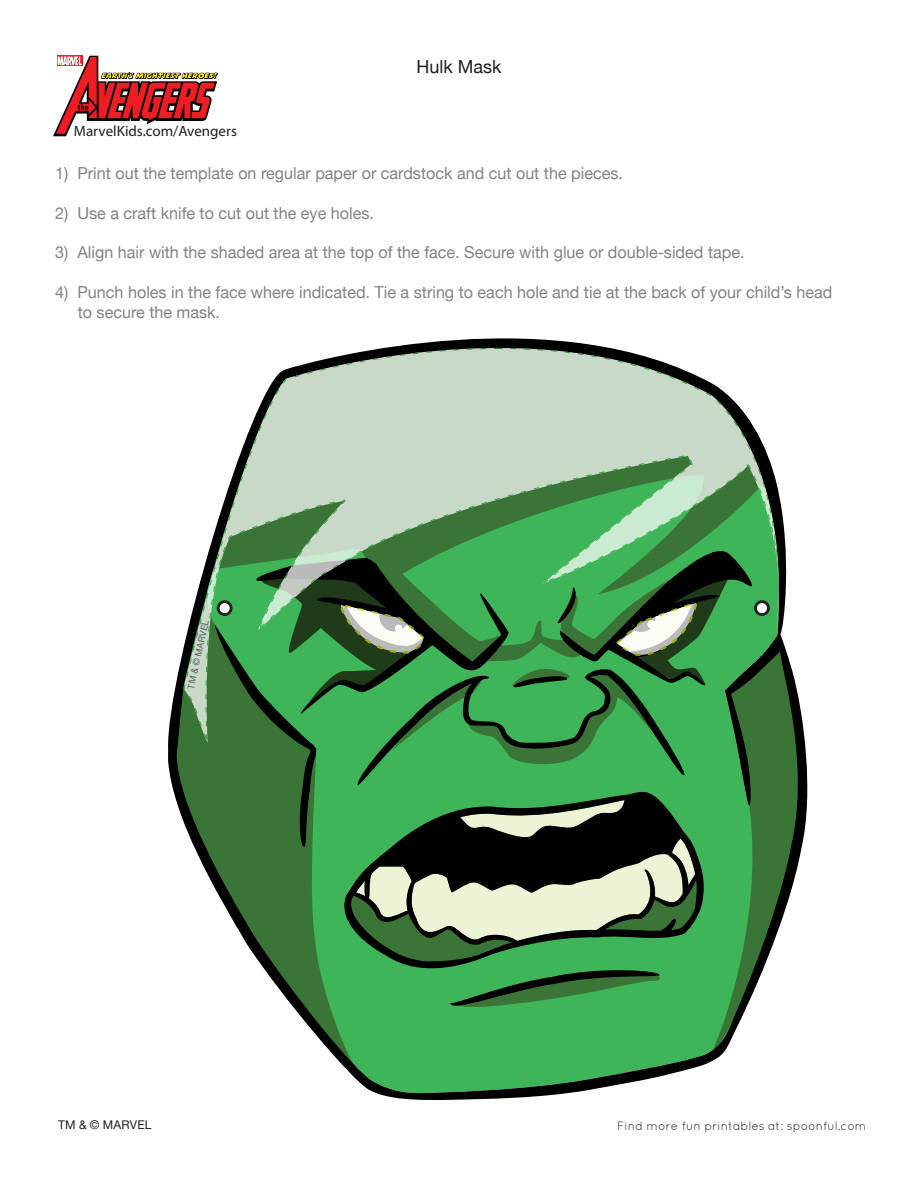
<style>
.page{position:relative;width:918px;height:1188px;background:#fff}
.page>*{position:absolute;margin:0;border:0;box-sizing:border-box;transform-origin:0 0}
.t1{font:18px "Helvetica Neue";color:#231f20}
.t2{font:16.5px/19.8px "Helvetica Neue";color:#808285}
.t3{font:15px "Myriad Pro";color:#231f20}
.t4{font:12px "Quicksand";color:#272425}
.t5{font:12px "Helvetica Neue";letter-spacing:.015em;color:#211e1e}
.t6{font:9px "Helvetica Neue";color:#57585a}
</style>
<div class="page">
<svg style="left:168px;top:338px;width:640px;height:763px"></svg>
<svg style="left:184px;top:348px;width:595px;height:392px;fill:#c9d9c8"></svg>
<svg style="left:217px;top:600px;width:16px;height:16px"></svg>
<svg style="left:259px;top:544px;width:542px;height:512px"></svg>
<div style="left:757px;top:603px;width:10px;height:10px;background:#fff;border-radius:50%"></div>
<div style="left:220px;top:603px;width:10px;height:10px;background:#fff;border-radius:50%"></div>
<svg style="left:53px;top:56px;width:165px;height:80px"></svg>
<p class="t3" style="left:74px;top:122px;width:164px">MarvelKids.com/Avengers</p>
<p class="t1" style="left:416px;top:56px;width:87px">Hulk Mask</p>
<p class="t2" style="left:55px;top:163px;width:569px">1) Print out the template on regular paper or cardstock and cut out the pieces.</p>
<p class="t2" style="left:55px;top:203px;width:320px">2) Use a craft knife to cut out the eye holes.</p>
<p class="t2" style="left:55px;top:242px;width:691px">3) Align hair with the shaded area at the top of the face. Secure with glue or double-sided tape.</p>
<p class="t2" style="left:78px;top:282px;width:756px;text-indent:-22px">4) Punch holes in the face where indicated. Tie a string to each hole and tie at the back of your child’s head to secure the mask.</p>
<p class="t6" style="left:185px;top:688px;width:72px;rotate:-77deg">TM &amp; © MARVEL</p>
<p class="t5" style="left:58px;top:1118px;width:95px">TM &amp; © MARVEL</p>
<p class="t4" style="left:617px;top:1119px;width:251px">Find more fun printables at: spoonful.com</p>
</div>
